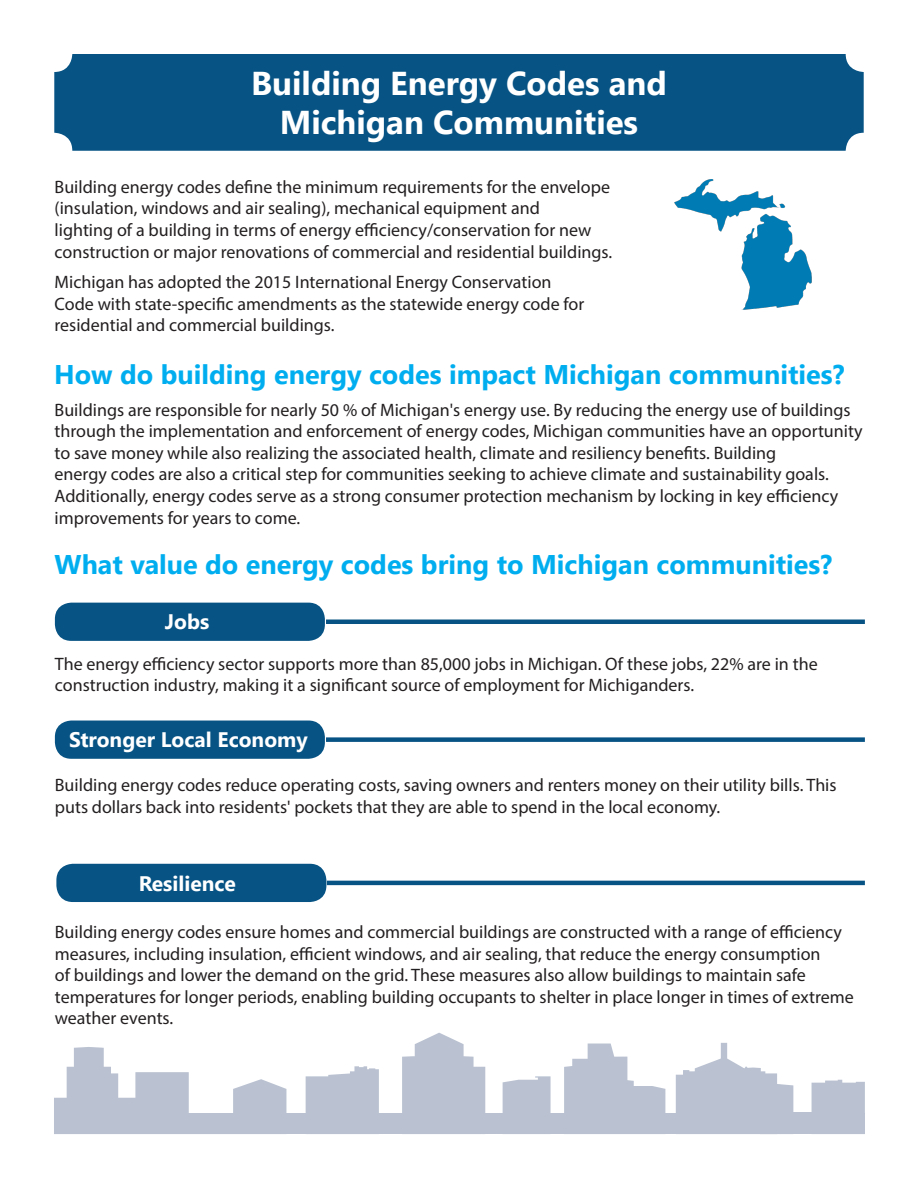
<style>
.page{position:relative;width:918px;height:1188px;background:#fff}
.page>*{position:absolute;margin:0;border:0;box-sizing:border-box;transform-origin:0 0}
.t1{font:700 33px "Segoe UI";color:#fff}
.t2{font:700 27px "Segoe UI";color:#00aeef}
.t3{font:700 21px "Segoe UI";color:#fff}
.t4{font:18px/21.6px "Myriad Pro";color:#231f20}
</style>
<div class="page">
<div style="left:54px;top:54px;width:810px;height:97px;background:#075384;border-radius:18px"></div>
<div style="left:55px;top:603px;width:270px;height:38px;background:#075384;border-radius:17px"></div>
<hr style="left:326px;top:620px;width:539px;height:4px;background:#075384">
<div style="left:55px;top:721px;width:270px;height:38px;background:#075384;border-radius:17px"></div>
<div style="left:326px;top:737px;width:539px;height:5px;background:#075384"></div>
<div style="left:56px;top:864px;width:270px;height:38px;background:#075384;border-radius:17px"></div>
<hr style="left:327px;top:881px;width:538px;height:4px;background:#075384">
<img style="left:674px;top:179px;width:138px;height:131px">
<div style="left:812px;top:1080px;width:53px;height:33px;background:#bac2d1"></div>
<svg style="left:402px;top:1033px;width:83px;height:80px"></svg>
<svg style="left:54px;top:1047px;width:232px;height:66px"></svg>
<svg style="left:306px;top:1066px;width:73px;height:47px;background:#c3cad7"></svg>
<svg style="left:676px;top:1043px;width:117px;height:70px"></svg>
<svg style="left:503px;top:1044px;width:162px;height:69px"></svg>
<div style="left:771px;top:1112px;width:68px;height:22px;background:#bac2d1"></div>
<div style="left:54px;top:1113px;width:811px;height:21px;background:#bac2d1"></div>
<p class="t1" style="left:251px;top:52px;width:417px">Building Energy Codes and</p>
<p class="t1" style="left:280px;top:91px;width:360px">Michigan Communities</p>
<p class="t4" style="left:55px;top:176px;width:559px">Building energy codes define the minimum requirements for the envelope (insulation, windows and air sealing), mechanical equipment and<br>lighting of a building in terms of energy efficiency/conservation for new construction or major renovations of commercial and residential buildings.</p>
<p class="t4" style="left:55px;top:271px;width:531px">Michigan has adopted the 2015 International Energy Conservation<br>Code with state-specific amendments as the statewide energy code for residential and commercial buildings.</p>
<p class="t2" style="left:54px;top:349px;width:792px">How do building energy codes impact Michigan communities?</p>
<p class="t4" style="left:55px;top:399px;width:810px">Buildings are responsible for nearly 50 % of Michigan's energy use. By reducing the energy use of buildings through the implementation and enforcement of energy codes, Michigan communities have an opportunity to save money while also realizing the associated health, climate and resiliency benefits. Building<br>energy codes are also a critical step for communities seeking to achieve climate and sustainability goals.<br>Additionally, energy codes serve as a strong consumer protection mechanism by locking in key efficiency improvements for years to come.</p>
<p class="t2" style="left:55px;top:539px;width:779px">What value do energy codes bring to Michigan communities?</p>
<p class="t3" style="left:165px;top:602px;width:46px">Jobs</p>
<p class="t4" style="left:55px;top:653px;width:764px">The energy efficiency sector supports more than 85,000 jobs in Michigan. Of these jobs, 22% are in the construction industry, making it a significant source of employment for Michiganders.</p>
<p class="t3" style="left:69px;top:720px;width:240px">Stronger Local Economy</p>
<p class="t4" style="left:55px;top:774px;width:783px">Building energy codes reduce operating costs, saving owners and renters money on their utility bills. This puts dollars back into residents' pockets that they are able to spend in the local economy.</p>
<p class="t3" style="left:139px;top:863px;width:99px">Resilience</p>
<p class="t4" style="left:55px;top:921px;width:800px">Building energy codes ensure homes and commercial buildings are constructed with a range of efficiency measures, including insulation, efficient windows, and air sealing, that reduce the energy consumption<br>of buildings and lower the demand on the grid. These measures also allow buildings to maintain safe temperatures for longer periods, enabling building occupants to shelter in place longer in times of extreme weather events.</p>
</div>
